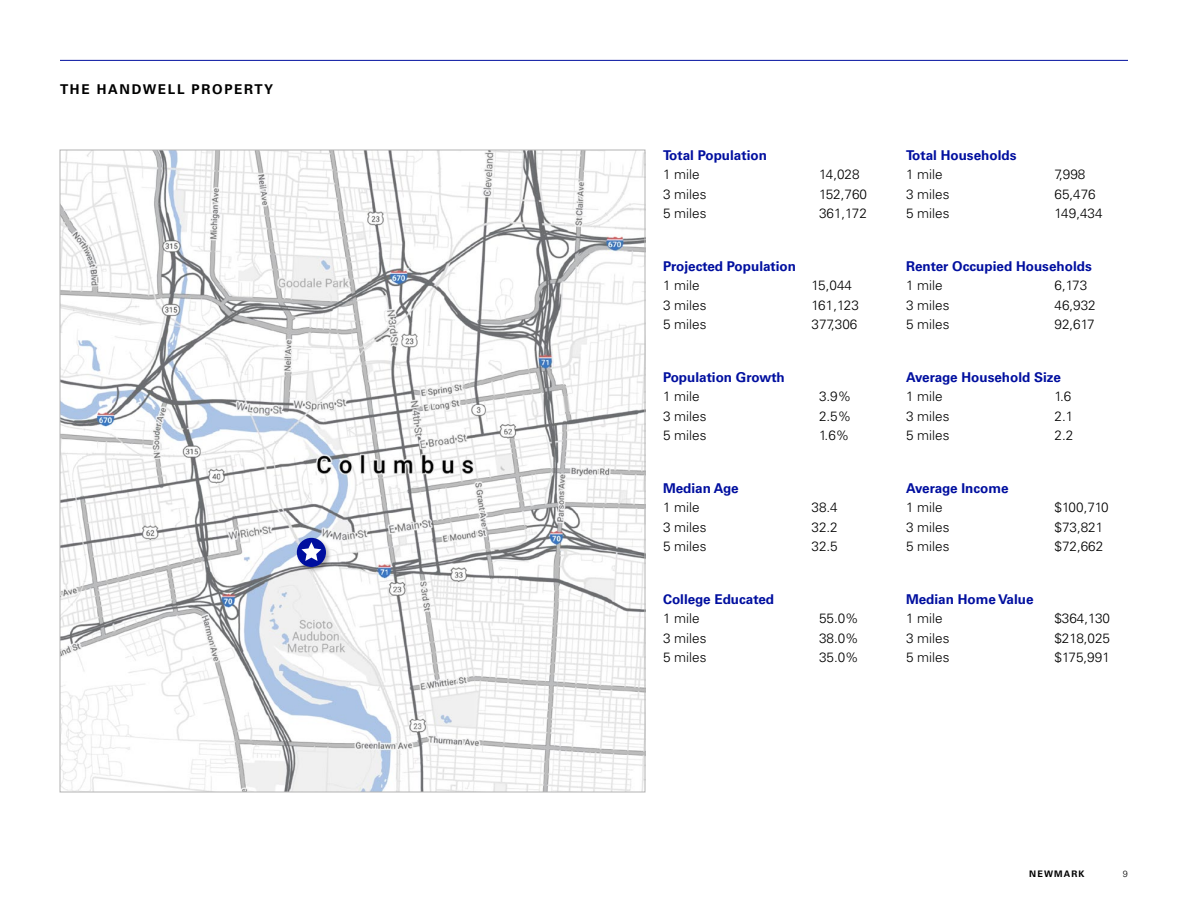
<style>
.page{position:relative;width:1188px;height:918px;background:#fff}
.page>*{position:absolute;margin:0;border:0;box-sizing:border-box;transform-origin:0 0}
.Text_9_15{font:300 13.5px "Univers LT Pro 45";color:#000100}
.Text_8_11{font:700 13.5px "Univers LT Pro 65";color:#000f9f}
.t1{font:700 13.5px "Univers LT Pro 65";letter-spacing:.125em;color:#000100}
.t2{font:700 9px "Univers LT Pro 65";letter-spacing:.125em;color:#000100}
.t3{font:300 9px "Univers LT Pro 45";color:#000100}
</style>
<div class="page">
<img style="left:62px;top:152px;width:581px;height:638px">
<div style="left:296px;top:537px;width:36px;height:36px;background:#231f20;opacity:.3"></div>
<div style="left:297px;top:538px;width:29px;height:29px;border:5px solid #000f9f;border-radius:50%"></div>
<svg style="left:301px;top:542px;width:20px;height:19px"></svg>
<hr style="left:60px;top:60px;width:1068px;height:1px;background:#000f9f">
<p class="t1" style="left:60px;top:80px;width:215px">THE HANDWELL PROPERTY</p>
<p class="Text_8_11" style="left:663px;top:146px;width:105px">Total Population</p>
<p class="Text_9_15" style="left:663px;top:166px;width:38px">1 mile</p>
<p class="Text_9_15" style="left:819px;top:166px;width:42px">14,028</p>
<p class="Text_9_15" style="left:663px;top:185px;width:45px">3 miles</p>
<p class="Text_9_15" style="left:819px;top:185px;width:50px">152,760</p>
<p class="Text_9_15" style="left:663px;top:205px;width:45px">5 miles</p>
<p class="Text_9_15" style="left:819px;top:205px;width:49px">361,172</p>
<p class="Text_8_11" style="left:663px;top:257px;width:135px">Projected Population</p>
<p class="Text_9_15" style="left:663px;top:277px;width:38px">1 mile</p>
<p class="Text_9_15" style="left:812px;top:277px;width:42px">15,044</p>
<p class="Text_9_15" style="left:663px;top:296px;width:45px">3 miles</p>
<p class="Text_9_15" style="left:812px;top:296px;width:49px">161,123</p>
<p class="Text_9_15" style="left:663px;top:316px;width:45px">5 miles</p>
<p class="Text_9_15" style="left:812px;top:316px;width:47px">377,306</p>
<p class="Text_8_11" style="left:663px;top:368px;width:123px">Population Growth</p>
<p class="Text_9_15" style="left:663px;top:388px;width:38px">1 mile</p>
<p class="Text_9_15" style="left:819px;top:388px;width:34px">3.9%</p>
<p class="Text_9_15" style="left:663px;top:407px;width:45px">3 miles</p>
<p class="Text_9_15" style="left:819px;top:407px;width:34px">2.5%</p>
<p class="Text_9_15" style="left:663px;top:427px;width:45px">5 miles</p>
<p class="Text_9_15" style="left:819px;top:427px;width:32px">1.6%</p>
<p class="Text_8_11" style="left:663px;top:479px;width:77px">Median Age</p>
<p class="Text_9_15" style="left:663px;top:499px;width:38px">1 mile</p>
<p class="Text_9_15" style="left:812px;top:499px;width:28px">38.4</p>
<p class="Text_9_15" style="left:663px;top:518px;width:45px">3 miles</p>
<p class="Text_9_15" style="left:812px;top:518px;width:28px">32.2</p>
<p class="Text_9_15" style="left:663px;top:538px;width:45px">5 miles</p>
<p class="Text_9_15" style="left:812px;top:538px;width:28px">32.5</p>
<p class="Text_8_11" style="left:663px;top:590px;width:113px">College Educated</p>
<p class="Text_9_15" style="left:663px;top:610px;width:38px">1 mile</p>
<p class="Text_9_15" style="left:819px;top:610px;width:41px">55.0%</p>
<p class="Text_9_15" style="left:663px;top:629px;width:45px">3 miles</p>
<p class="Text_9_15" style="left:819px;top:629px;width:41px">38.0%</p>
<p class="Text_9_15" style="left:663px;top:649px;width:45px">5 miles</p>
<p class="Text_9_15" style="left:819px;top:649px;width:41px">35.0%</p>
<p class="Text_8_11" style="left:906px;top:146px;width:112px">Total Households</p>
<p class="Text_9_15" style="left:906px;top:166px;width:38px">1 mile</p>
<p class="Text_9_15" style="left:1054px;top:166px;width:32px">7,998</p>
<p class="Text_9_15" style="left:906px;top:185px;width:45px">3 miles</p>
<p class="Text_9_15" style="left:1054px;top:185px;width:43px">65,476</p>
<p class="Text_9_15" style="left:906px;top:205px;width:45px">5 miles</p>
<p class="Text_9_15" style="left:1054px;top:205px;width:50px">149,434</p>
<p class="Text_8_11" style="left:906px;top:257px;width:187px">Renter Occupied Households</p>
<p class="Text_9_15" style="left:906px;top:277px;width:38px">1 mile</p>
<p class="Text_9_15" style="left:1054px;top:277px;width:34px">6,173</p>
<p class="Text_9_15" style="left:906px;top:296px;width:45px">3 miles</p>
<p class="Text_9_15" style="left:1054px;top:296px;width:43px">46,932</p>
<p class="Text_9_15" style="left:906px;top:316px;width:45px">5 miles</p>
<p class="Text_9_15" style="left:1054px;top:316px;width:42px">92,617</p>
<p class="Text_8_11" style="left:906px;top:368px;width:156px">Average Household Size</p>
<p class="Text_9_15" style="left:906px;top:388px;width:38px">1 mile</p>
<p class="Text_9_15" style="left:1054px;top:388px;width:18px">1.6</p>
<p class="Text_9_15" style="left:906px;top:407px;width:45px">3 miles</p>
<p class="Text_9_15" style="left:1054px;top:407px;width:20px">2.1</p>
<p class="Text_9_15" style="left:906px;top:427px;width:45px">5 miles</p>
<p class="Text_9_15" style="left:1054px;top:427px;width:20px">2.2</p>
<p class="Text_8_11" style="left:906px;top:479px;width:104px">Average Income</p>
<p class="Text_9_15" style="left:906px;top:499px;width:38px">1 mile</p>
<p class="Text_9_15" style="left:1054px;top:499px;width:56px">$100,710</p>
<p class="Text_9_15" style="left:906px;top:518px;width:45px">3 miles</p>
<p class="Text_9_15" style="left:1054px;top:518px;width:50px">$73,821</p>
<p class="Text_9_15" style="left:906px;top:538px;width:45px">5 miles</p>
<p class="Text_9_15" style="left:1054px;top:538px;width:50px">$72,662</p>
<p class="Text_8_11" style="left:906px;top:590px;width:129px">Median Home Value</p>
<p class="Text_9_15" style="left:906px;top:610px;width:38px">1 mile</p>
<p class="Text_9_15" style="left:1054px;top:610px;width:57px">$364,130</p>
<p class="Text_9_15" style="left:906px;top:629px;width:45px">3 miles</p>
<p class="Text_9_15" style="left:1054px;top:629px;width:57px">$218,025</p>
<p class="Text_9_15" style="left:906px;top:649px;width:45px">5 miles</p>
<p class="Text_9_15" style="left:1054px;top:649px;width:57px">$175,991</p>
<p class="t2" style="left:1029px;top:867px;width:57px">NEWMARK</p>
<p class="t3" style="left:1123px;top:867px;width:7px">9</p>
</div>
